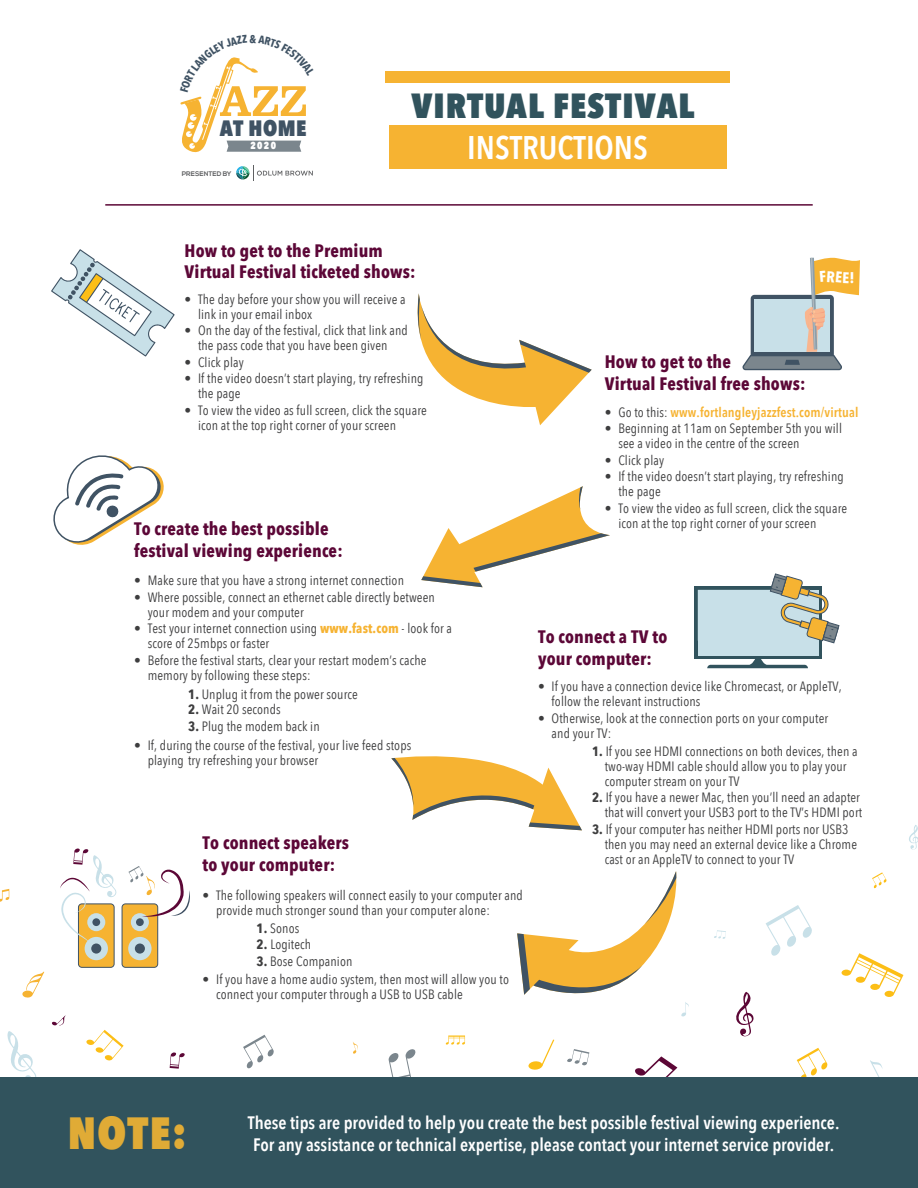
<style>
.page{position:relative;width:918px;height:1188px;background:#fff}
.page>*{position:absolute;margin:0;border:0;box-sizing:border-box;transform-origin:0 0}
.t1{font:800 45px "Avenir Next Condensed";color:#e0ab36}
.t2{font:800 34.8px "Avenir Next Condensed";letter-spacing:.03em;color:#31535d}
.t3{font:600 32.7px "Avenir Next Condensed";color:#fff}
.t4{font:800 22.2px "Avenir Next Condensed";letter-spacing:.025em;color:#405364}
.t5{font:700 18px/21.6px "Avenir Next Condensed";letter-spacing:.01em;color:#5c0737}
.t6{font:600 18px "Avenir Next Condensed";color:#fff}
.t7{font:700 15.45px "Avenir Next Condensed";color:#fff}
.t8{font:13.5px/15px "Avenir Next Condensed";letter-spacing:.01em;color:#3e3e3f}
.t9{font:600 13.5px "Avenir Next Condensed";letter-spacing:.01em;color:#f6b332}
.t10{font:800 10.2px "Avenir Next Condensed";color:#fff;scale:.93 1}
.t11{font:700 6.6px "Nexa";color:#5f6062}
.s1{font-weight:400;color:#3e3e3f}
.s2{font-weight:700;color:#f6b332}
.s3{font-weight:700}
</style>
<div class="page">
<svg style="left:766px;top:905px;width:46px;height:51px"></svg>
<svg style="left:714px;top:930px;width:12px;height:9px"></svg>
<svg style="left:567px;top:1049px;width:22px;height:17px"></svg>
<svg style="left:797px;top:1048px;width:31px;height:30px"></svg>
<svg style="left:243px;top:1035px;width:31px;height:34px"></svg>
<svg style="left:86px;top:1030px;width:38px;height:31px"></svg>
<svg style="left:872px;top:872px;width:15px;height:16px"></svg>
<svg style="left:909px;top:825px;width:9px;height:25px"></svg>
<div style="left:528px;top:1061px;width:15px;height:9px;background:#fcbe16;border-radius:50%"></div>
<svg style="left:541px;top:1040px;width:13px;height:26px"></svg>
<svg style="left:635px;top:1056px;width:42px;height:22px"></svg>
<svg style="left:0;top:889px;width:9px;height:13px"></svg>
<svg style="left:842px;top:953px;width:61px;height:44px"></svg>
<svg style="left:446px;top:1036px;width:19px;height:9px"></svg>
<svg style="left:52px;top:1016px;width:13px;height:10px"></svg>
<svg style="left:353px;top:1042px;width:5px;height:12px"></svg>
<svg style="left:6px;top:1031px;width:31px;height:47px"></svg>
<svg style="left:22px;top:972px;width:22px;height:26px"></svg>
<svg style="left:388px;top:1049px;width:28px;height:29px"></svg>
<svg style="left:170px;top:1052px;width:15px;height:17px"></svg>
<svg style="left:736px;top:992px;width:18px;height:44px"></svg>
<svg style="left:517px;top:871px;width:172px;height:146px"></svg>
<svg style="left:870px;top:1060px;width:15px;height:18px"></svg>
<div style="left:389px;top:126px;width:337px;height:43px;background:#f6b332"></div>
<div style="left:385px;top:71px;width:345px;height:12px;background:#f6b332"></div>
<svg style="left:236px;top:165px;width:77px;height:16px"></svg>
<div style="left:0;top:1078px;width:918px;height:110px;background:#31535d"></div>
<svg style="left:51px;top:249px;width:124px;height:108px"></svg>
<div style="left:122px;top:904px;width:36px;height:63px;background:#f6b332;border-radius:3px"></div>
<div style="left:122px;top:904px;width:36px;height:64px;border:1px solid #405364;border-radius:3px"></div>
<div style="left:131px;top:913px;width:18px;height:18px;background:#c8e0e8;border-radius:50%"></div>
<div style="left:136px;top:918px;width:8px;height:8px;background:#405364;border-radius:50%"></div>
<div style="left:128px;top:937px;width:24px;height:23px;background:#c8e0e8;border-radius:50%"></div>
<div style="left:135px;top:944px;width:10px;height:10px;background:#405364;border-radius:50%"></div>
<div style="left:78px;top:904px;width:36px;height:63px;background:#f6b332;border-radius:3px"></div>
<div style="left:78px;top:904px;width:37px;height:64px;border:1px solid #405364;border-radius:3px"></div>
<div style="left:85px;top:937px;width:23px;height:23px;background:#c8e0e8;border-radius:50%"></div>
<div style="left:91px;top:944px;width:10px;height:10px;background:#405364;border-radius:50%"></div>
<svg style="left:128px;top:866px;width:62px;height:51px"></svg>
<svg style="left:60px;top:848px;width:57px;height:99px"></svg>
<svg style="left:53px;top:455px;width:111px;height:90px"></svg>
<svg style="left:707px;top:659px;width:101px;height:9px"></svg>
<svg style="left:694px;top:586px;width:128px;height:73px"></svg>
<div style="left:698px;top:590px;width:120px;height:65px;background:#c8e0e8"></div>
<svg style="left:698px;top:573px;width:142px;height:71px"></svg>
<svg style="left:417px;top:293px;width:175px;height:132px"></svg>
<svg style="left:421px;top:486px;width:189px;height:101px"></svg>
<svg style="left:391px;top:756px;width:191px;height:74px"></svg>
<hr style="left:105px;top:204px;width:708px;height:2px;background:#5c0736">
<svg style="left:180px;top:57px;width:126px;height:96px"></svg>
<svg style="left:742px;top:257px;width:118px;height:114px"></svg>
<h3 class="t4" style="left:220px;top:115px;width:88px">AT HOME</h3>
<p class="t10" style="left:250px;top:140px;width:29px">2020</p>
<p class="t11" style="left:182px;top:169px;width:51px">PRESENTED BY</p>
<h2 class="t2" style="left:411px;top:84px;width:285px">VIRTUAL FESTIVAL</h2>
<h3 class="t3" style="left:467px;top:120px;width:182px">INSTRUCTIONS</h3>
<h3 class="t5" style="left:185px;top:240px;width:232px">How to get to the Premium<br>Virtual Festival ticketed shows:</h3>
<p class="t8" style="left:198px;top:291px;width:209px;text-indent:-14px">• The day before your show you will receive a link in your email inbox</p>
<p class="t8" style="left:185px;top:323px;width:225px;text-align:center">• On the day of the festival, click that link and the pass code that you have been given</p>
<p class="t8" style="left:185px;top:354px;width:61px">• Click play</p>
<p class="t8" style="left:198px;top:371px;width:227px;text-indent:-14px">• If the video doesn’t start playing, try refreshing the page</p>
<p class="t8" style="left:198px;top:402px;width:230px;text-indent:-14px">• To view the video as full screen, click the square icon at the top right corner of your screen</p>
<p class="t9" style="left:605px;top:400px;width:255px"><span class="s1">• Go to this:</span> www.fortlangleyjazzfest.com/virtual</p>
<p class="t7" style="left:850px;top:269px;width:7px">!</p>
<h3 class="t5" style="left:605px;top:351px;width:202px">How to get to the<br>Virtual Festival free shows:</h3>
<p class="t8" style="left:618px;top:421px;width:225px;text-indent:-14px">• Beginning at 11am on September 5th you will see a video in the centre of the screen</p>
<p class="t8" style="left:605px;top:452px;width:61px">• Click play</p>
<p class="t8" style="left:618px;top:469px;width:227px;text-indent:-14px">• If the video doesn’t start playing, try refreshing the page</p>
<p class="t8" style="left:618px;top:500px;width:230px;text-indent:-14px">• To view the video as full screen, click the square icon at the top right corner of your screen</p>
<h3 class="t5" style="left:134px;top:518px;width:210px">To create the best possible festival viewing experience:</h3>
<p class="t8" style="left:134px;top:573px;width:271px">• Make sure that you have a strong internet connection</p>
<p class="t8" style="left:148px;top:590px;width:289px;text-indent:-14px">• Where possible, connect an ethernet cable directly between your modem and your computer</p>
<p class="t8" style="left:148px;top:621px;width:306px;text-indent:-14px">• Test your internet connection using <span class="s2">www.fast.com</span> - look for a score of 25mbps or faster</p>
<p class="t8" style="left:148px;top:653px;width:280px;text-indent:-14px">• Before the festival starts, clear your restart modem’s cache memory by following these steps:</p>
<p class="t8" style="left:188px;top:687px;width:171px"><span class="s3">1.</span> Unplug it from the power source</p>
<p class="t8" style="left:188px;top:702px;width:94px"><span class="s3">2.</span> Wait 20 seconds</p>
<p class="t8" style="left:188px;top:719px;width:133px"><span class="s3">3.</span> Plug the modem back in</p>
<p class="t8" style="left:148px;top:738px;width:265px;text-indent:-14px">• If, during the course of the festival, your live feed stops playing try refreshing your browser</p>
<h3 class="t5" style="left:203px;top:832px;width:148px">To connect speakers to your computer:</h3>
<p class="t8" style="left:216px;top:888px;width:308px;text-indent:-14px">• The following speakers will connect easily to your computer and provide much stronger sound than your computer alone:</p>
<p class="t8" style="left:257px;top:921px;width:44px"><span class="s3">1.</span> Sonos</p>
<p class="t8" style="left:257px;top:937px;width:56px"><span class="s3">2.</span> Logitech</p>
<p class="t8" style="left:257px;top:954px;width:97px"><span class="s3">3.</span> Bose Companion</p>
<p class="t8" style="left:216px;top:972px;width:294px;text-indent:-14px">• If you have a home audio system, then most will allow you to connect your computer through a USB to USB cable</p>
<h3 class="t5" style="left:538px;top:626px;width:131px">To connect a TV to your computer:</h3>
<p class="t8" style="left:552px;top:679px;width:292px;text-indent:-14px">• If you have a connection device like Chromecast, or AppleTV, follow the relevant instructions</p>
<p class="t8" style="left:552px;top:711px;width:278px;text-indent:-14px">• Otherwise, look at the connection ports on your computer and your TV:</p>
<p class="t8" style="left:605px;top:744px;width:254px;text-indent:-13px"><span class="s3">1.</span> If you see HDMI connections on both devices, then a two-way HDMI cable should allow you to play your computer stream on your TV</p>
<p class="t8" style="left:592px;top:790px;width:272px;text-align:right"><span class="s3">2.</span> If you have a newer Mac, then you’ll need an adapter that will convert your USB3 port to the TV’s HDMI port</p>
<p class="t8" style="left:605px;top:822px;width:254px;text-indent:-13px"><span class="s3">3.</span> If your computer has neither HDMI ports nor USB3 then you may need an external device like a Chrome cast or an AppleTV to connect to your TV</p>
<h1 class="t1" style="left:68px;top:1105px;width:120px">NOTE:</h1>
<h3 class="t6" style="left:248px;top:1107px;width:593px">These tips are provided to help you create the best possible festival viewing experience.</h3>
<h3 class="t6" style="left:253px;top:1129px;width:583px">For any assistance or technical expertise, please contact your internet service provider.</h3>
</div>
